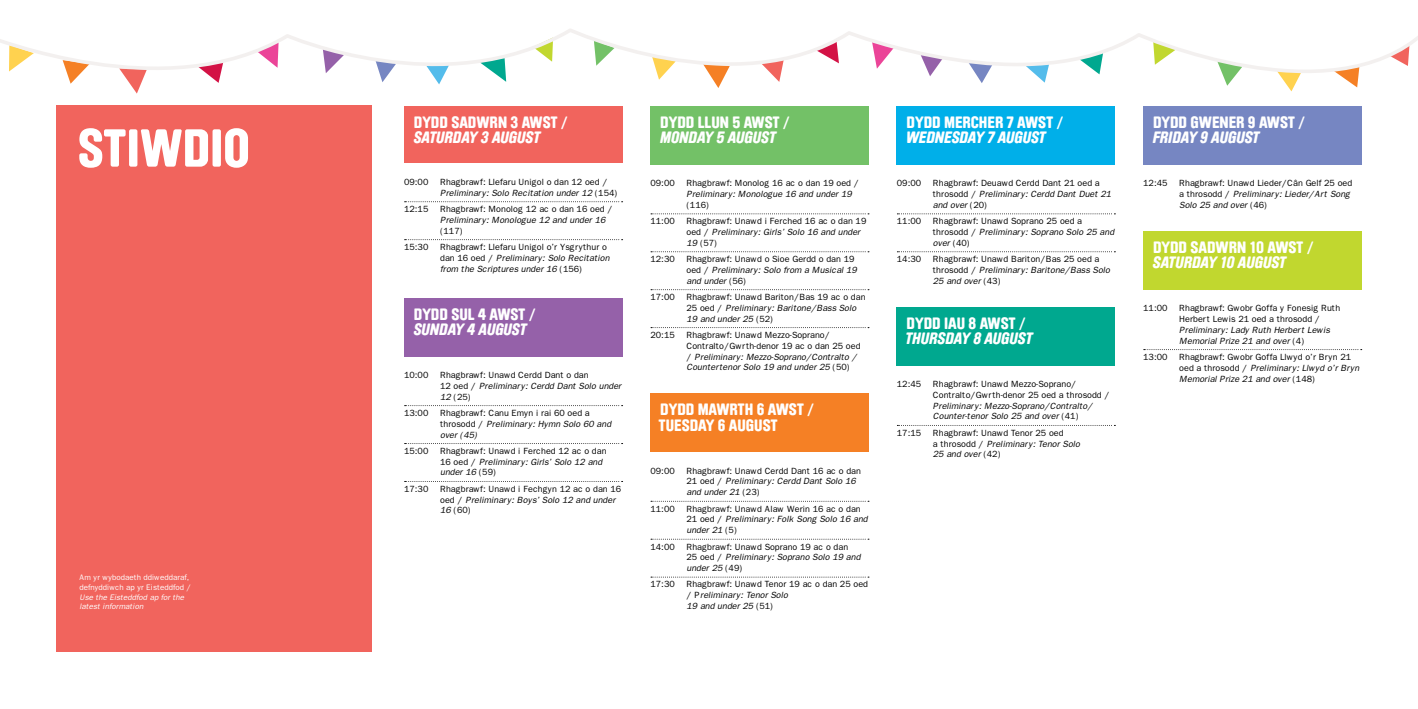
<style>
.page{position:relative;width:1418px;height:709px;background:#fff}
.page>*{position:absolute;margin:0;border:0;box-sizing:border-box;transform-origin:0 0}
.t1{font:900 52.65px "Brauer Neue";color:#fff}
.t2{font:900 16.25px/15.4px "Brauer Neue";color:#fff}
.t3{font:italic 900 16.25px "Brauer Neue";color:#fff}
.t4{font:9px/10.8px "Franklin Gothic";color:#000}
.t5{font:italic 9px/10.8px "Franklin Gothic";color:#000}
.t6{font:8px/9.6px "Franklin Gothic";color:#fff}
.t7{font:italic 8px/9.6px "Franklin Gothic";color:#fff}
.s1{font-style:italic}
.s2{font-style:normal}
</style>
<div class="page">
<svg style="left:0;top:29px;width:1417px;height:90px"></svg>
<svg style="left:404px;top:201px;width:218px;height:1px"></svg>
<svg style="left:404px;top:239px;width:218px;height:1px"></svg>
<svg style="left:404px;top:405px;width:218px;height:1px"></svg>
<svg style="left:404px;top:443px;width:218px;height:1px"></svg>
<svg style="left:404px;top:481px;width:218px;height:1px"></svg>
<div style="left:404px;top:106px;width:218px;height:57px;background:#f1645d"></div>
<div style="left:404px;top:298px;width:218px;height:59px;background:#9561a9"></div>
<svg style="left:651px;top:213px;width:218px;height:1px"></svg>
<svg style="left:651px;top:251px;width:218px;height:1px"></svg>
<svg style="left:651px;top:289px;width:218px;height:1px"></svg>
<svg style="left:651px;top:327px;width:218px;height:1px"></svg>
<svg style="left:651px;top:501px;width:218px;height:1px"></svg>
<svg style="left:651px;top:538px;width:218px;height:1px"></svg>
<svg style="left:651px;top:576px;width:218px;height:1px"></svg>
<div style="left:650px;top:106px;width:218px;height:59px;background:#73c167"></div>
<div style="left:650px;top:394px;width:218px;height:58px;background:#f58025"></div>
<svg style="left:897px;top:213px;width:218px;height:1px"></svg>
<svg style="left:897px;top:251px;width:218px;height:1px"></svg>
<svg style="left:897px;top:425px;width:218px;height:1px"></svg>
<div style="left:896px;top:106px;width:218px;height:59px;background:#00afe9"></div>
<div style="left:896px;top:307px;width:218px;height:58px;background:#00a88f"></div>
<svg style="left:1143px;top:349px;width:218px;height:1px"></svg>
<div style="left:1143px;top:106px;width:218px;height:59px;background:#7686c2"></div>
<div style="left:1143px;top:231px;width:218px;height:58px;background:#c1d72f"></div>
<div style="left:57px;top:106px;width:315px;height:546px;background:#f1645d"></div>
<h1 class="t1" style="left:78px;top:117px;width:173px">STIWDIO</h1>
<p class="t6" style="left:79px;top:573px;width:113px">Am yr wybodaeth ddiweddaraf, defnyddiwch ap yr Eisteddfod /</p>
<p class="t7" style="left:79px;top:592px;width:106px">Use the Eisteddfod ap for the latest information</p>
<h2 class="t2" style="left:414px;top:114px;width:155px">DYDD SADWRN 3 AWST /</h2>
<h2 class="t3" style="left:414px;top:128px;width:128px">SATURDAY 3 AUGUST</h2>
<p class="t4" style="left:404px;top:176px;width:26px">09:00</p>
<p class="t4" style="left:440px;top:176px;width:179px">Rhagbrawf: Llefaru Unigol o dan 12 oed /<br><span class="s1">Preliminary: Solo Recitation under 12</span> (154)</p>
<p class="t4" style="left:404px;top:204px;width:26px">12:15</p>
<p class="t4" style="left:440px;top:204px;width:174px">Rhagbrawf: Monolog 12 ac o dan 16 oed /</p>
<p class="t5" style="left:440px;top:214px;width:167px">Preliminary: Monologue 12 and under 16</p>
<p class="t4" style="left:440px;top:225px;width:25px">(117)</p>
<p class="t4" style="left:404px;top:241px;width:26px">15:30</p>
<p class="t4" style="left:440px;top:241px;width:171px">Rhagbrawf: Llefaru Unigol o’r Ysgrythur o dan 16 oed / <span class="s1">Preliminary: Solo Recitation from the Scriptures under 16</span> (156)</p>
<h2 class="t2" style="left:414px;top:307px;width:123px">DYDD SUL 4 AWST /</h2>
<h2 class="t3" style="left:414px;top:320px;width:114px">SUNDAY 4 AUGUST</h2>
<p class="t4" style="left:404px;top:369px;width:26px">10:00</p>
<p class="t4" style="left:440px;top:369px;width:183px">Rhagbrawf: Unawd Cerdd Dant o dan<br>12 oed / <span class="s1">Preliminary: Cerdd Dant Solo under<br>12</span> (25)</p>
<p class="t4" style="left:404px;top:407px;width:26px">13:00</p>
<p class="t4" style="left:440px;top:407px;width:173px">Rhagbrawf: Canu Emyn i rai 60 oed a throsodd / <span class="s1">Preliminary: Hymn Solo 60 and over (45)</span></p>
<p class="t4" style="left:404px;top:445px;width:26px">15:00</p>
<p class="t4" style="left:440px;top:445px;width:168px">Rhagbrawf: Unawd i Ferched 12 ac o dan<br>16 oed / <span class="s1">Preliminary: Girls’ Solo 12 and under 16</span> (59)</p>
<p class="t4" style="left:404px;top:483px;width:26px">17:30</p>
<p class="t4" style="left:440px;top:483px;width:183px">Rhagbrawf: Unawd i Fechgyn 12 ac o dan 16 oed / <span class="s1">Preliminary: Boys’ Solo 12 and under<br>16</span> (60)</p>
<h2 class="t2" style="left:660px;top:114px;width:131px">DYDD LLUN 5 AWST /</h2>
<h2 class="t3" style="left:660px;top:128px;width:117px">MONDAY 5 AUGUST</h2>
<p class="t4" style="left:650px;top:178px;width:26px">09:00</p>
<p class="t4" style="left:686px;top:178px;width:174px">Rhagbrawf: Monolog 16 ac o dan 19 oed /</p>
<p class="t5" style="left:686px;top:189px;width:167px">Preliminary: Monologue 16 and under 19</p>
<p class="t4" style="left:686px;top:199px;width:25px">(116)</p>
<p class="t4" style="left:650px;top:216px;width:26px">11:00</p>
<p class="t4" style="left:686px;top:216px;width:181px">Rhagbrawf: Unawd i Ferched 16 ac o dan 19 oed / <span class="s1">Preliminary: Girls’ Solo 16 and under<br>19</span> (57)</p>
<p class="t4" style="left:650px;top:254px;width:26px">12:30</p>
<p class="t4" style="left:686px;top:254px;width:172px">Rhagbrawf: Unawd o Sioe Gerdd o dan 19 oed / <span class="s1">Preliminary: Solo from a Musical 19 and under</span> (56)</p>
<p class="t4" style="left:650px;top:291px;width:26px">17:00</p>
<p class="t4" style="left:686px;top:291px;width:180px">Rhagbrawf: Unawd Bariton/Bas 19 ac o dan<br>25 oed / <span class="s1">Preliminary: Baritone/Bass Solo<br>19 and under 25</span> (52)</p>
<p class="t4" style="left:650px;top:329px;width:26px">20:15</p>
<p class="t4" style="left:686px;top:329px;width:175px">Rhagbrawf: Unawd Mezzo-Soprano/ Contralto/Gwrth-denor 19 ac o dan 25 oed / <span class="s1">Preliminary: Mezzo-Soprano/Contralto / Countertenor Solo 19 and under 25</span> (50)</p>
<h2 class="t2" style="left:658px;top:402px;width:156px">DYDD MAWRTH 6 AWST /<br>TUESDAY 6 AUGUST</h2>
<p class="t4" style="left:650px;top:465px;width:26px">09:00</p>
<p class="t4" style="left:686px;top:465px;width:176px">Rhagbrawf: Unawd Cerdd Dant 16 ac o dan<br>21 oed / <span class="s1">Preliminary: Cerdd Dant Solo 16 and under 21</span> (23)</p>
<p class="t4" style="left:650px;top:503px;width:26px">11:00</p>
<p class="t4" style="left:686px;top:503px;width:183px">Rhagbrawf: Unawd Alaw Werin 16 ac o dan<br>21 oed / <span class="s1">Preliminary: Folk Song Solo 16 and under 21</span> (5)</p>
<p class="t4" style="left:650px;top:541px;width:26px">14:00</p>
<p class="t4" style="left:686px;top:541px;width:175px">Rhagbrawf: Unawd Soprano 19 ac o dan<br>25 oed / <span class="s1">Preliminary: Soprano Solo 19 and under 25</span> (49)</p>
<p class="t4" style="left:650px;top:579px;width:26px">17:30</p>
<p class="t4" style="left:686px;top:579px;width:183px">Rhagbrawf: Unawd Tenor 19 ac o dan 25 oed / P<span class="s1">reliminary: Tenor Solo<br>19 and under 25</span> (51)</p>
<h2 class="t2" style="left:906px;top:114px;width:158px">DYDD MERCHER 7 AWST /</h2>
<h2 class="t3" style="left:906px;top:128px;width:141px">WEDNESDAY 7 AUGUST</h2>
<p class="t4" style="left:896px;top:178px;width:26px">09:00</p>
<p class="t4" style="left:932px;top:178px;width:180px">Rhagbrawf: Deuawd Cerdd Dant 21 oed a throsodd / <span class="s1">Preliminary: Cerdd Dant Duet 21 and over</span> (20)</p>
<p class="t4" style="left:896px;top:216px;width:26px">11:00</p>
<p class="t4" style="left:932px;top:216px;width:183px">Rhagbrawf: Unawd Soprano 25 oed a throsodd / <span class="s1">Preliminary: Soprano Solo 25 and over</span> (40)</p>
<p class="t4" style="left:896px;top:254px;width:26px">14:30</p>
<p class="t4" style="left:932px;top:254px;width:179px">Rhagbrawf: Unawd Bariton/Bas 25 oed a throsodd / <span class="s1">Preliminary: Baritone/Bass Solo<br>25 and over</span> (43)</p>
<h2 class="t2" style="left:906px;top:315px;width:120px">DYDD IAU 8 AWST /</h2>
<h2 class="t3" style="left:905px;top:329px;width:129px">THURSDAY 8 AUGUST</h2>
<p class="t4" style="left:896px;top:378px;width:26px">12:45</p>
<p class="t4" style="left:932px;top:378px;width:178px">Rhagbrawf: Unawd Mezzo-Soprano/<br>Contralto/Gwrth-denor 25 oed a throsodd /</p>
<p class="t5" style="left:932px;top:400px;width:161px">Preliminary: Mezzo-Soprano/Contralto/<br>Counter-tenor Solo 25 and over <span class="s2">(41)</span></p>
<p class="t4" style="left:896px;top:427px;width:26px">17:15</p>
<p class="t4" style="left:932px;top:427px;width:149px">Rhagbrawf: Unawd Tenor 25 oed<br>a throsodd / <span class="s1">Preliminary: Tenor Solo<br>25 and over</span> (42)</p>
<h2 class="t2" style="left:1152px;top:114px;width:153px">DYDD GWENER 9 AWST /</h2>
<h2 class="t3" style="left:1153px;top:128px;width:108px">FRIDAY 9 AUGUST</h2>
<p class="t4" style="left:1143px;top:178px;width:26px">12:45</p>
<p class="t4" style="left:1179px;top:178px;width:174px">Rhagbrawf: Unawd Lieder/Cân Gelf 25 oed a throsodd / <span class="s1">Preliminary: Lieder/Art Song<br>Solo 25 and over</span> (46)</p>
<h2 class="t2" style="left:1152px;top:239px;width:162px">DYDD SADWRN 10 AWST /</h2>
<h2 class="t3" style="left:1153px;top:253px;width:135px">SATURDAY 10 AUGUST</h2>
<p class="t4" style="left:1143px;top:303px;width:26px">11:00</p>
<p class="t4" style="left:1179px;top:303px;width:162px">Rhagbrawf: Gwobr Goffa y Fonesig Ruth<br>Herbert Lewis 21 oed a throsodd /</p>
<p class="t5" style="left:1179px;top:324px;width:152px">Preliminary: Lady Ruth Herbert Lewis<br>Memorial Prize 21 and over <span class="s2">(4)</span></p>
<p class="t4" style="left:1143px;top:351px;width:26px">13:00</p>
<p class="t4" style="left:1179px;top:351px;width:182px">Rhagbrawf: Gwobr Goffa Llwyd o’r Bryn 21 oed a throsodd / <span class="s1">Preliminary: Llwyd o’r Bryn<br>Memorial Prize 21 and over</span> (148)</p>
</div>
